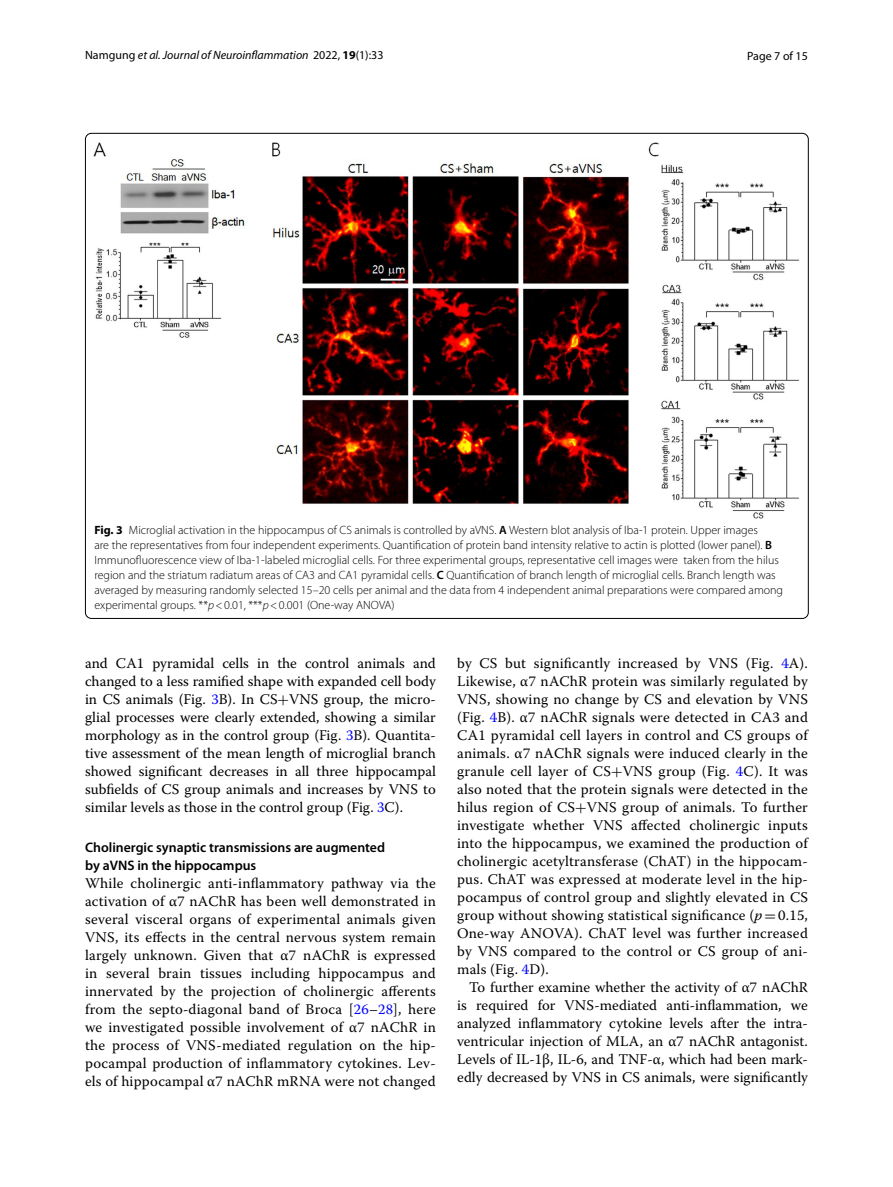
<style>
.page{position:relative;width:893px;height:1187px;background:#fff}
.page>*{position:absolute;margin:0;border:0;box-sizing:border-box;transform-origin:0 0}
.t1{font:14.7px/18px "Warnock Pro";letter-spacing:.01em;color:#000;text-align:justify}
.t2{font:600 13.8px/18px "Myriad Pro";color:#000}
.t3{font:300 12px/15px "Myriad Pro";color:#000}
.t4{font:italic 12px "Myriad Pro";color:#000}
.t5{font:12px "Myriad Pro";color:#000}
.s1{font-style:normal}
.s2{font-weight:700;font-style:normal}
.s3{font-weight:700}
.s4{font-weight:600}
.s5{font-style:italic}
.s6{color:#00f}
.s7{font-family:"MTSY"}
</style>
<div class="page">
<img style="left:94px;top:142px;width:705px;height:376px">
<p class="t4" style="left:85px;top:48px;width:300px"><span class="s1">Namgung</span> et al. Journal of Neuroinflammation <span class="s1">2022,</span> <span class="s2">19</span><span class="s1">(1):33</span></p>
<p class="t5" style="left:747px;top:48px;width:62px">Page 7 of 15</p>
<p class="t3" style="left:94px;top:522px;width:690px"><span class="s3">Fig. 3</span> Microglial activation in the hippocampus of CS animals is controlled by aVNS. <span class="s4">A</span> Western blot analysis of Iba-1 protein. Upper images<br>are the representatives from four independent experiments. Quantification of protein band intensity relative to actin is plotted (lower panel). <span class="s4">B </span>Immunofluorescence view of Iba-1-labeled microglial cells. For three experimental groups, representative cell images were taken from the hilus region and the striatum radiatum areas of CA3 and CA1 pyramidal cells. <span class="s4">C</span> Quantification of branch length of microglial cells. Branch length was averaged by measuring randomly selected 15–20 cells per animal and the data from 4 independent animal preparations were compared among experimental groups. **<span class="s5">p</span>&lt;0.01, ***<span class="s5">p</span>&lt;0.001 (One-way ANOVA)</p>
<p class="t1" style="left:85px;top:654px;width:352px">and CA1 pyramidal cells in the control animals and changed to a less ramified shape with expanded cell body in CS animals (Fig. <span class="s6">3</span>B). In CS<span class="s7">+</span>VNS group, the micro&shy;glial processes were clearly extended, showing a similar morphology as in the control group (Fig. <span class="s6">3</span>B). Quantita&shy;tive assessment of the mean length of microglial branch showed significant decreases in all three hippocampal subfields of CS group animals and increases by VNS to similar levels as those in the control group (Fig. <span class="s6">3</span>C).</p>
<p class="t2" style="left:85px;top:838px;width:302px">Cholinergic synaptic transmissions are augmented by aVNS in the hippocampus</p>
<p class="t1" style="left:85px;top:874px;width:352px">While cholinergic anti-inflammatory pathway via the activation of α7 nAChR has been well demonstrated in several visceral organs of experimental animals given VNS, its effects in the central nervous system remain largely unknown. Given that α7 nAChR is expressed in several brain tissues including hippocampus and innervated by the projection of cholinergic afferents from the septo-diagonal band of Broca [<span class="s6">26</span>–<span class="s6">28</span>], here we investigated possible involvement of α7 nAChR in the process of VNS-mediated regulation on the hip&shy;pocampal production of inflammatory cytokines. Lev&shy;els of hippocampal α7 nAChR mRNA were not changed</p>
<p class="t1" style="left:457px;top:654px;width:352px">by CS but significantly increased by VNS (Fig. <span class="s6">4</span>A).<br>Likewise, α7 nAChR protein was similarly regulated by VNS, showing no change by CS and elevation by VNS (Fig. <span class="s6">4</span>B). α7 nAChR signals were detected in CA3 and CA1 pyramidal cell layers in control and CS groups of animals. α7 nAChR signals were induced clearly in the granule cell layer of CS<span class="s7">+</span>VNS group (Fig. <span class="s6">4</span>C). It was also noted that the protein signals were detected in the hilus region of CS<span class="s7">+</span>VNS group of animals. To further investigate whether VNS affected cholinergic inputs into the hippocampus, we examined the production of cholinergic acetyltransferase (ChAT) in the hippocam&shy;pus. ChAT was expressed at moderate level in the hip&shy;pocampus of control group and slightly elevated in CS group without showing statistical significance (<span class="s5">p</span><span class="s7">=</span>0.15, One-way ANOVA). ChAT level was further increased by VNS compared to the control or CS group of ani&shy;mals (Fig. <span class="s6">4</span>D).</p>
<p class="t1" style="left:457px;top:978px;width:352px;text-indent:12px">To further examine whether the activity of α7 nAChR is required for VNS-mediated anti-inflammation, we analyzed inflammatory cytokine levels after the intra&shy;ventricular injection of MLA, an α7 nAChR antagonist.<br>Levels of IL-1β, IL-6, and TNF-α, which had been mark&shy;edly decreased by VNS in CS animals, were significantly</p>
</div>
